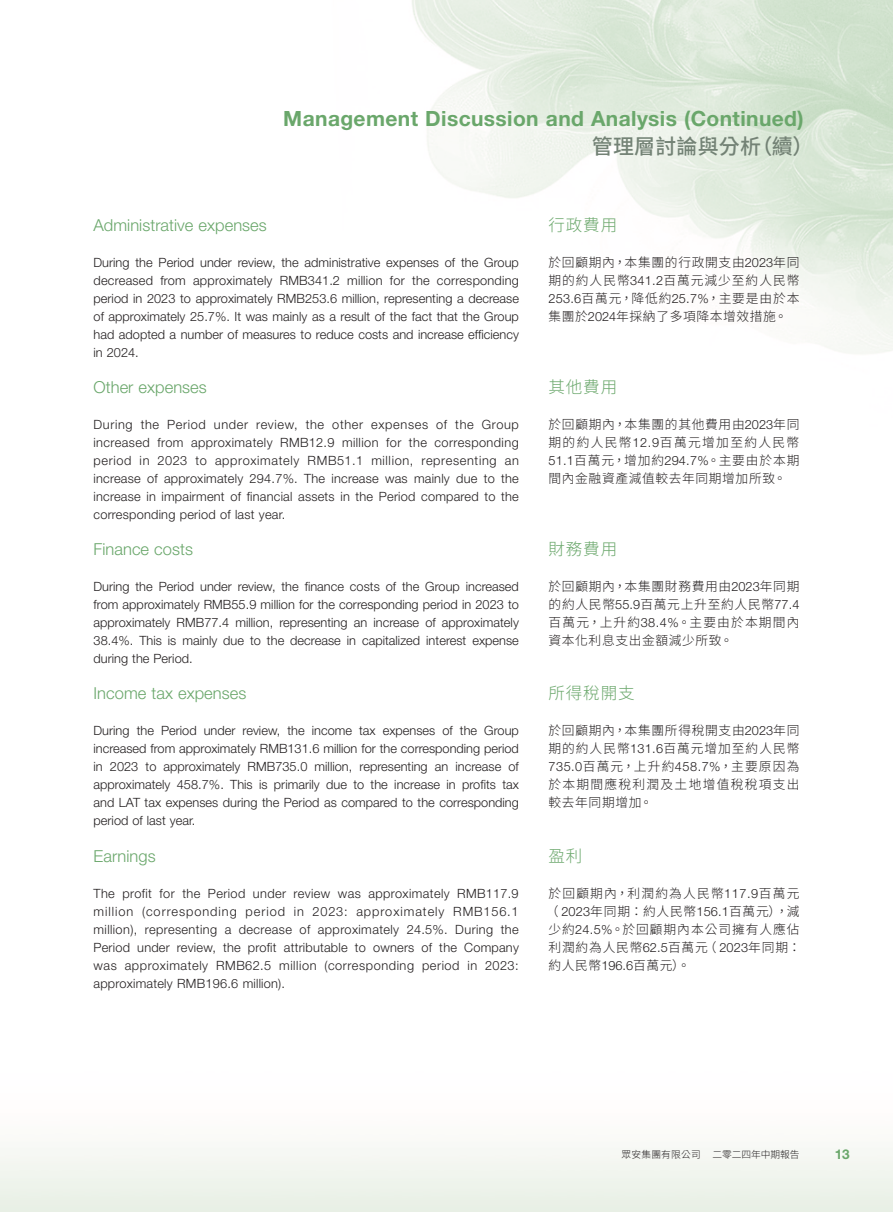
<style>
.page{position:relative;width:893px;height:1212px;background:#fff}
.page>*{position:absolute;margin:0;border:0;box-sizing:border-box;transform-origin:0 0}
.t1{font:700 21px "Helvetica Neue LT Std";letter-spacing:.02em;color:#6aa76b}
.t2{font:500 21px "Source Han Sans TC";letter-spacing:.01em;color:#738275}
.Heading_2{font:300 16.5px "Helvetica Neue LT Std";letter-spacing:.005em;color:#6aa76b}
.C_Heading_2{font:300 16.5px "Source Han Sans TC";letter-spacing:.055em;color:#6aa76b}
.t3{font:700 13.5px "Helvetica Neue LT Std";color:#6aa76b}
.Body_Text{font:300 12.75px/18px "Helvetica Neue LT Std";letter-spacing:.005em;color:#231f20;text-align:justify}
.C_Body_Text{font:300 12.75px/18px "Source Han Sans TC";letter-spacing:.065em;color:#231f20;text-align:justify}
.t4{font:300 9.75px "Source Han Sans TC";letter-spacing:-.01em;color:#231f20}
.s1{font-family:"Helvetica Neue LT Std"}
</style>
<div class="page">
<img style="left:0;top:0;width:893px;height:1212px">
<h1 class="t1" style="left:283px;top:106px;width:522px">Management Discussion and Analysis (Continued)</h1>
<h1 class="t2" style="left:592px;top:134px;width:223px">管理層討論與分析（續）</h1>
<p class="Heading_2" style="left:94px;top:215px;width:175px">Administrative expenses</p>
<p class="Body_Text" style="left:94px;top:254px;width:427px">During the Period under review, the administrative expenses of the Group decreased from approximately RMB341.2 million for the corresponding period in 2023 to approximately RMB253.6 million, representing a decrease of approximately 25.7%. It was mainly as a result of the fact that the Group had adopted a number of measures to reduce costs and increase efficiency in 2024.</p>
<p class="Heading_2" style="left:94px;top:377px;width:115px">Other expenses</p>
<p class="Body_Text" style="left:94px;top:416px;width:427px">During the Period under review, the other expenses of the Group increased from approximately RMB12.9 million for the corresponding period in 2023 to approximately RMB51.1 million, representing an increase of approximately 294.7%. The increase was mainly due to the increase in impairment of financial assets in the Period compared to the corresponding period of last year.</p>
<p class="Heading_2" style="left:94px;top:539px;width:101px">Finance costs</p>
<p class="Body_Text" style="left:94px;top:578px;width:427px">During the Period under review, the finance costs of the Group increased from approximately RMB55.9 million for the corresponding period in 2023 to approximately RMB77.4 million, representing an increase of approximately 38.4%. This is mainly due to the decrease in capitalized interest expense during the Period.</p>
<p class="Heading_2" style="left:94px;top:683px;width:154px">Income tax expenses</p>
<p class="Body_Text" style="left:94px;top:722px;width:427px">During the Period under review, the income tax expenses of the Group increased from approximately RMB131.6 million for the corresponding period in 2023 to approximately RMB735.0 million, representing an increase of approximately 458.7%. This is primarily due to the increase in profits tax and LAT tax expenses during the Period as compared to the corresponding period of last year.</p>
<p class="Heading_2" style="left:94px;top:845px;width:64px">Earnings</p>
<p class="Body_Text" style="left:94px;top:884px;width:427px">The profit for the Period under review was approximately RMB117.9 million (corresponding period in 2023: approximately RMB156.1 million), representing a decrease of approximately 24.5%. During the Period under review, the profit attributable to owners of the Company was approximately RMB62.5 million (corresponding period in 2023: approximately RMB196.6 million).</p>
<p class="C_Heading_2" style="left:549px;top:216px;width:70px">行政費用</p>
<p class="C_Body_Text" style="left:549px;top:254px;width:252px">於回顧期內，本集團的行政開支由<span class="s1">2023</span>年同期的約人民幣<span class="s1">341.2</span>百萬元減少至約人民幣<span class="s1">253.6</span>百萬元，降低約<span class="s1">25.7%</span>，主要是由於本集團於<span class="s1">2024</span>年採納了多項降本增效措施。</p>
<p class="C_Heading_2" style="left:549px;top:378px;width:70px">其他費用</p>
<p class="C_Body_Text" style="left:549px;top:416px;width:252px">於回顧期內，本集團的其他費用由<span class="s1">2023</span>年同期的約人民幣<span class="s1">12.9</span>百萬元增加至約人民幣<span class="s1">51.1</span>百萬元，增加約<span class="s1">294.7%</span>。主要由於本期間內金融資產減值較去年同期增加所致。</p>
<p class="C_Heading_2" style="left:549px;top:540px;width:70px">財務費用</p>
<p class="C_Body_Text" style="left:549px;top:578px;width:252px">於回顧期內，本集團財務費用由<span class="s1">2023</span>年同期的約人民幣<span class="s1">55.9</span>百萬元上升至約人民幣<span class="s1">77.4</span>百萬元，上升約<span class="s1">38.4%</span>。主要由於本期間內資本化利息支出金額減少所致。</p>
<p class="C_Heading_2" style="left:549px;top:684px;width:87px">所得稅開支</p>
<p class="C_Body_Text" style="left:549px;top:722px;width:252px">於回顧期內，本集團所得稅開支由<span class="s1">2023</span>年同期的約人民幣<span class="s1">131.6</span>百萬元增加至約人民幣<span class="s1">735.0</span>百萬元，上升約<span class="s1">458.7%</span>，主要原因為於本期間應稅利潤及土地增值稅稅項支出較去年同期增加。</p>
<p class="C_Heading_2" style="left:549px;top:846px;width:35px">盈利</p>
<p class="C_Body_Text" style="left:546px;top:884px;width:257px;text-align:left">於回顧期內，利潤約為人民幣<span class="s1">117.9</span>百萬元（ <span class="s1">2023</span>年同期：約人民幣<span class="s1">156.1</span>百萬元），減少約<span class="s1">24.5%</span>。於回顧期內本公司擁有人應佔利潤約為人民幣<span class="s1">62.5</span>百萬元（ <span class="s1">2023</span>年同期：約人民幣<span class="s1">196.6</span>百萬元）。</p>
<p class="t4" style="left:622px;top:1149px;width:179px">眾安集團有限公司　二零二四年中期報告</p>
<p class="t3" style="left:835px;top:1146px;width:17px">13</p>
</div>
